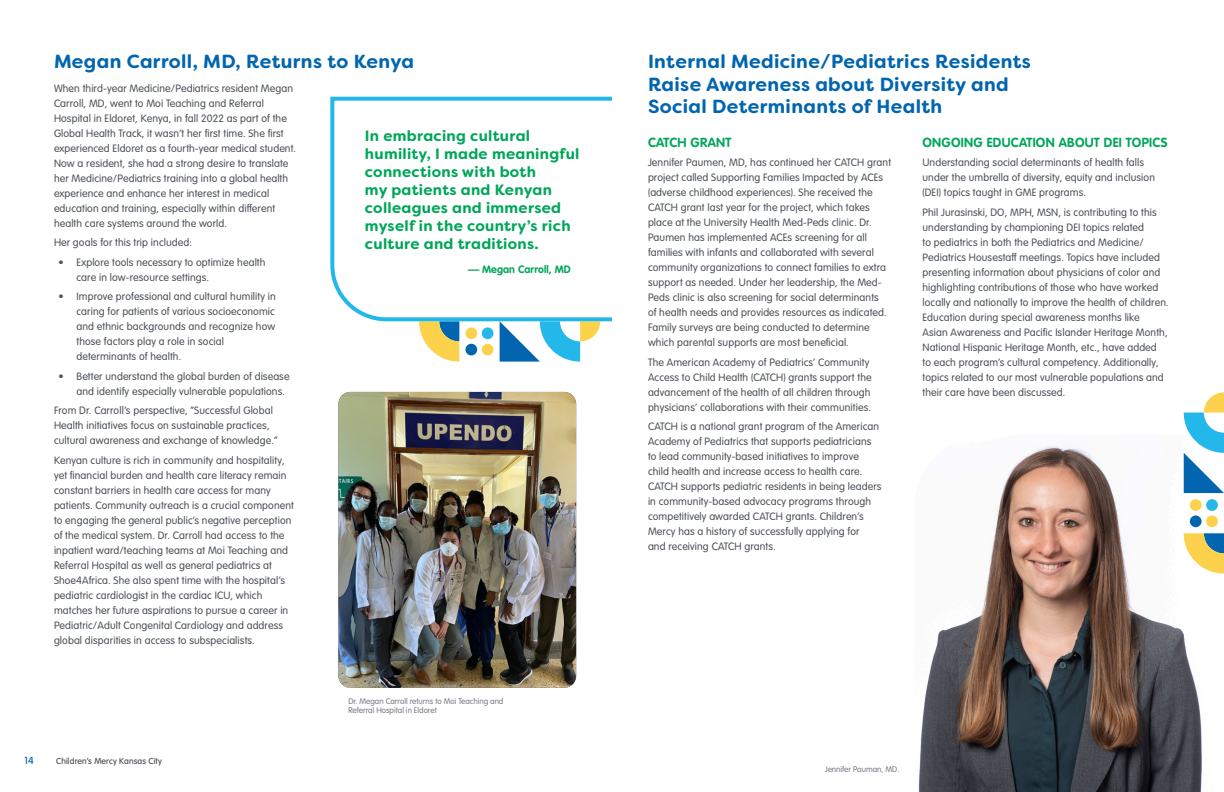
<style>
.page{position:relative;width:1224px;height:792px;background:#fff}
.page>*{position:absolute;margin:0;border:0;box-sizing:border-box;transform-origin:0 0}
.Story_Titles{font:700 19px/22.8px "Filson Soft";letter-spacing:.02em;color:#0165af}
.Pull_Quote_1{font:700 15px/18px "Filson Soft";letter-spacing:.02em;color:#00a65a}
.Story_Subtitles{font:700 13px "VAG Rounded Next";letter-spacing:.02em;color:#00a65a}
.Body_Copy{font:10.5px/15px "VAG Rounded Next";letter-spacing:.01em;color:#4e535a}
.Body_Copy-2{font:700 10.5px "VAG Rounded Next";letter-spacing:.01em;color:#00a65a}
.t1{font:500 10px "VAG Rounded Next";color:#0165af}
.t2{font:500 8.5px "VAG Rounded Next";letter-spacing:.01em;color:#4e535a}
.t3{font:8px/9.6px "VAG Rounded Next";color:#777b83}
</style>
<div class="page">
<div style="left:465px;top:344px;width:12px;height:11px;background:#0165af;border-radius:50%"></div>
<div style="left:482px;top:344px;width:11px;height:11px;background:#fcd24d;border-radius:50%"></div>
<div style="left:465px;top:327px;width:12px;height:12px;background:#fcd24d;border-radius:50%"></div>
<div style="left:482px;top:327px;width:11px;height:12px;background:#23b7ea;border-radius:50%"></div>
<svg style="left:419px;top:323px;width:40px;height:39px"></svg>
<svg style="left:500px;top:323px;width:100px;height:39px"></svg>
<svg style="left:330px;top:96px;width:282px;height:227px"></svg>
<img style="left:338px;top:392px;width:238px;height:296px">
<img style="left:918px;top:444px;width:306px;height:348px">
<div style="left:1190px;top:515px;width:12px;height:12px;background:#0165af;border-radius:50%"></div>
<div style="left:1190px;top:499px;width:12px;height:12px;background:#fcd24d;border-radius:50%"></div>
<div style="left:1206px;top:515px;width:12px;height:12px;background:#fcd24d;border-radius:50%"></div>
<div style="left:1206px;top:499px;width:12px;height:12px;background:#23b7ea;border-radius:50%"></div>
<svg style="left:1184px;top:533px;width:40px;height:41px"></svg>
<svg style="left:1184px;top:392px;width:40px;height:101px"></svg>
<p class="Story_Titles" style="left:54px;top:50px;width:362px">Megan Carroll, MD, Returns to Kenya</p>
<p class="Body_Copy" style="left:54px;top:81px;width:244px">When third-year Medicine/Pediatrics resident Megan Carroll, MD, went to Moi Teaching and Referral Hospital in Eldoret, Kenya, in fall 2022 as part of the Global Health Track, it wasn’t her first time. She first experienced Eldoret as a fourth-year medical student.<br>Now a resident, she had a strong desire to translate her Medicine/Pediatrics training into a global health experience and enhance her interest in medical education and training, especially within different health care systems around the world.</p>
<p class="Body_Copy" style="left:54px;top:235px;width:140px">Her goals for this trip included:</p>
<p class="Body_Copy" style="left:76px;top:255px;width:190px;text-indent:-18px">• Explore tools necessary to optimize health care in low-resource settings.</p>
<p class="Body_Copy" style="left:76px;top:289px;width:201px;text-indent:-18px">• Improve professional and cultural humility in caring for patients of various socioeconomic and ethnic backgrounds and recognize how those factors play a role in social determinants of health.</p>
<p class="Body_Copy" style="left:76px;top:369px;width:215px;text-indent:-18px">• Better understand the global burden of disease and identify especially vulnerable populations.</p>
<p class="Body_Copy" style="left:54px;top:403px;width:225px">From Dr. Carroll’s perspective, “Successful Global<br>Health initiatives focus on sustainable practices, cultural awareness and exchange of knowledge.”</p>
<p class="Body_Copy" style="left:54px;top:453px;width:241px">Kenyan culture is rich in community and hospitality, yet financial burden and health care literacy remain constant barriers in health care access for many patients. Community outreach is a crucial component to engaging the general public’s negative perception of the medical system. Dr. Carroll had access to the inpatient ward/teaching teams at Moi Teaching and Referral Hospital as well as general pediatrics at Shoe4Africa. She also spent time with the hospital’s pediatric cardiologist in the cardiac ICU, which matches her future aspirations to pursue a career in Pediatric/Adult Congenital Cardiology and address global disparities in access to subspecialists.</p>
<p class="Pull_Quote_1" style="left:365px;top:126px;width:216px">In embracing cultural humility, I made meaningful connections with both<br>my patients and Kenyan colleagues and immersed myself in the country’s rich culture and traditions.</p>
<p class="Body_Copy-2" style="left:468px;top:262px;width:104px">— Megan Carroll, MD</p>
<p class="t1" style="left:25px;top:754px;width:11px">14</p>
<p class="t2" style="left:56px;top:756px;width:107px">Children’s Mercy Kansas City</p>
<p class="t3" style="left:348px;top:696px;width:157px">Dr. Megan Carroll returns to Moi Teaching and<br>Referral Hospital in Eldoret</p>
<p class="Story_Titles" style="left:648px;top:50px;width:384px">Internal Medicine/Pediatrics Residents<br>Raise Awareness about Diversity and<br>Social Determinants of Health</p>
<p class="Story_Subtitles" style="left:648px;top:134px;width:85px">CATCH GRANT</p>
<p class="Body_Copy" style="left:648px;top:156px;width:245px">Jennifer Paumen, MD, has continued her CATCH grant project called Supporting Families Impacted by ACEs (adverse childhood experiences). She received the CATCH grant last year for the project, which takes place at the University Health Med-Peds clinic. Dr.<br>Paumen has implemented ACEs screening for all families with infants and collaborated with several community organizations to connect families to extra support as needed. Under her leadership, the Med-Peds clinic is also screening for social determinants<br>of health needs and provides resources as indicated.<br>Family surveys are being conducted to determine which parental supports are most beneficial.</p>
<p class="Body_Copy" style="left:648px;top:355px;width:225px">The American Academy of Pediatrics’ Community Access to Child Health (CATCH) grants support the advancement of the health of all children through physicians’ collaborations with their communities.</p>
<p class="Body_Copy" style="left:648px;top:420px;width:235px">CATCH is a national grant program of the American Academy of Pediatrics that supports pediatricians to lead community-based initiatives to improve child health and increase access to health care.<br>CATCH supports pediatric residents in being leaders in community-based advocacy programs through competitively awarded CATCH grants. Children’s Mercy has a history of successfully applying for<br>and receiving CATCH grants.</p>
<p class="Story_Subtitles" style="left:922px;top:134px;width:247px">ONGOING EDUCATION ABOUT DEI TOPICS</p>
<p class="Body_Copy" style="left:922px;top:156px;width:234px">Understanding social determinants of health falls under the umbrella of diversity, equity and inclusion (DEI) topics taught in GME programs.</p>
<p class="Body_Copy" style="left:922px;top:205px;width:248px">Phil Jurasinski, DO, MPH, MSN, is contributing to this understanding by championing DEI topics related<br>to pediatrics in both the Pediatrics and Medicine/ Pediatrics Housestaff meetings. Topics have included presenting information about physicians of color and highlighting contributions of those who have worked locally and nationally to improve the health of children.<br>Education during special awareness months like<br>Asian Awareness and Pacific Islander Heritage Month, National Hispanic Heritage Month, etc., have added<br>to each program’s cultural competency. Additionally, topics related to our most vulnerable populations and their care have been discussed.</p>
<p class="t3" style="left:825px;top:765px;width:76px">Jennifer Pauman, MD.</p>
</div>
